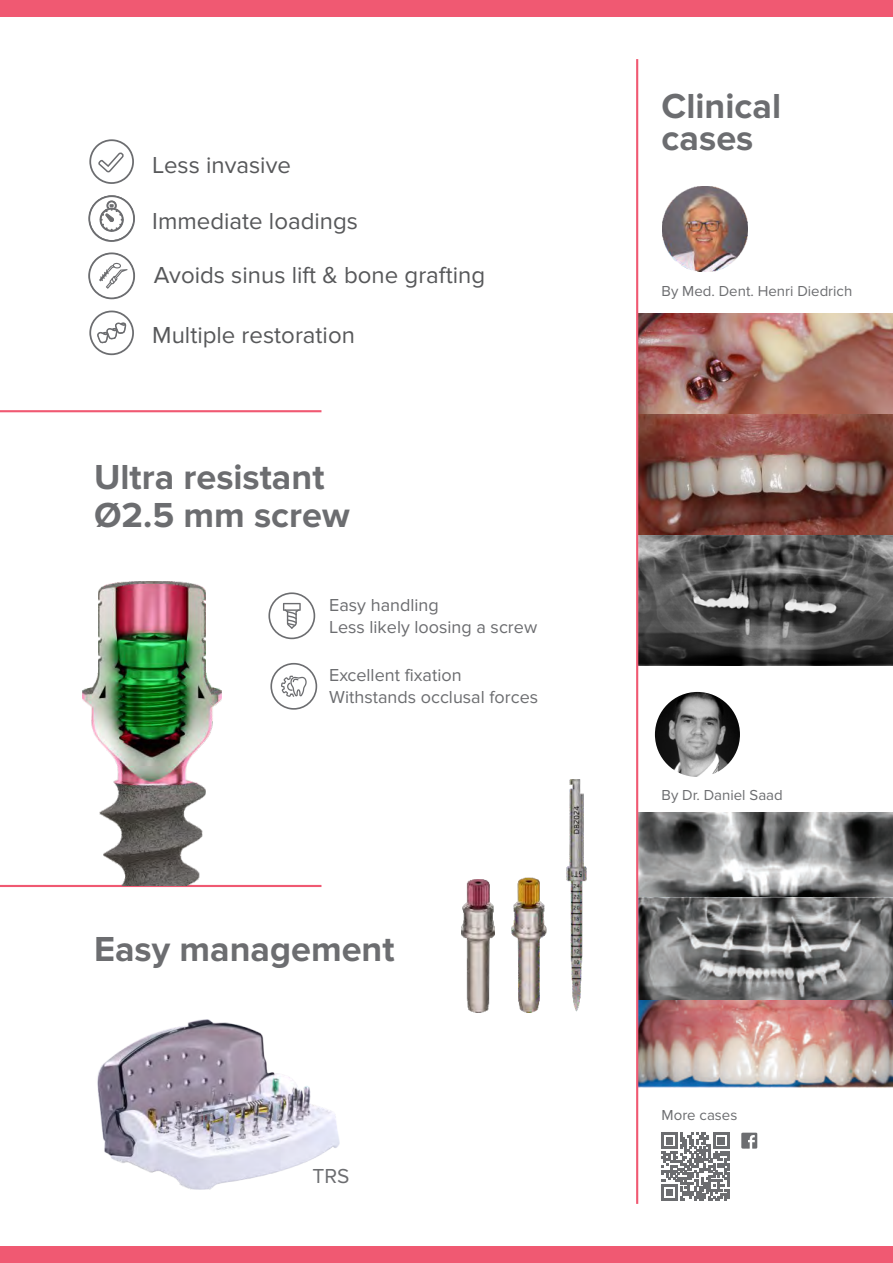
<style>
.page{position:relative;width:893px;height:1263px;background:#fff}
.page>*{position:absolute;margin:0;border:0;box-sizing:border-box;transform-origin:0 0}
.t1{font:700 36px/32.5px "Proxima Nova";color:#6c6d70}
.t2{font:24px "Proxima Nova";color:#57585a}
.t3{font:21px "Proxima Nova";color:#6c6d70}
.t4{font:18px/21.9px "Proxima Nova";color:#6c6d70}
.t5{font:15px "Proxima Nova";color:#6c6d70}
</style>
<div class="page">
<img style="left:638px;top:314px;width:255px;height:101px">
<img style="left:638px;top:415px;width:255px;height:120px">
<img style="left:638px;top:535px;width:255px;height:130px">
<svg style="left:268px;top:592px;width:47px;height:47px"></svg>
<svg style="left:270px;top:663px;width:47px;height:47px"></svg>
<img style="left:638px;top:812px;width:255px;height:189px">
<img style="left:638px;top:1001px;width:255px;height:86px">
<img style="left:663px;top:186px;width:85px;height:85px">
<img style="left:97px;top:1019px;width:242px;height:170px">
<hr style="left:636px;top:59px;width:2px;height:1145px;background:#f05972">
<div style="left:0;top:1246px;width:893px;height:17px;background:#f05972"></div>
<div style="left:0;top:0;width:893px;height:17px;background:#f05972"></div>
<hr style="left:0;top:885px;width:321px;height:2px;background:#f05972">
<hr style="left:0;top:410px;width:321px;height:2px;background:#f05972">
<img style="left:83px;top:582px;width:139px;height:303px">
<img style="left:461px;top:879px;width:34px;height:133px">
<img style="left:511px;top:877px;width:36px;height:135px">
<img style="left:566px;top:779px;width:21px;height:233px">
<svg style="left:88px;top:195px;width:47px;height:47px"></svg>
<svg style="left:89px;top:311px;width:45px;height:44px"></svg>
<svg style="left:88px;top:252px;width:47px;height:47px"></svg>
<svg style="left:89px;top:139px;width:45px;height:45px"></svg>
<svg style="left:741px;top:1132px;width:16px;height:17px"></svg>
<svg style="left:661px;top:1133px;width:68px;height:68px"></svg>
<img style="left:655px;top:692px;width:85px;height:85px;border-radius:50%">
<p class="t2" style="left:152px;top:154px;width:140px">Less invasive</p>
<p class="t2" style="left:152px;top:210px;width:207px">Immediate loadings</p>
<p class="t2" style="left:154px;top:264px;width:333px">Avoids sinus lift &amp; bone grafting</p>
<p class="t2" style="left:152px;top:324px;width:204px">Multiple restoration</p>
<h1 class="t1" style="left:94px;top:459px;width:257px;line-height:38.7px">Ultra resistant<br>Ø2.5 mm screw</h1>
<p class="t4" style="left:329px;top:595px;width:209px">Easy handling<br>Less likely loosing a screw</p>
<p class="t4" style="left:329px;top:665px;width:210px">Excellent fixation<br>Withstands occlusal forces</p>
<h1 class="t1" style="left:94px;top:934px;width:302px">Easy management</h1>
<p class="t3" style="left:312px;top:1166px;width:39px">TRS</p>
<h1 class="t1" style="left:662px;top:91px;width:121px">Clinical cases</h1>
<p class="t5" style="left:662px;top:285px;width:192px">By Med. Dent. Henri Diedrich</p>
<p class="t5" style="left:662px;top:788px;width:123px">By Dr. Daniel Saad</p>
<p class="t5" style="left:662px;top:1108px;width:77px">More cases</p>
</div>
